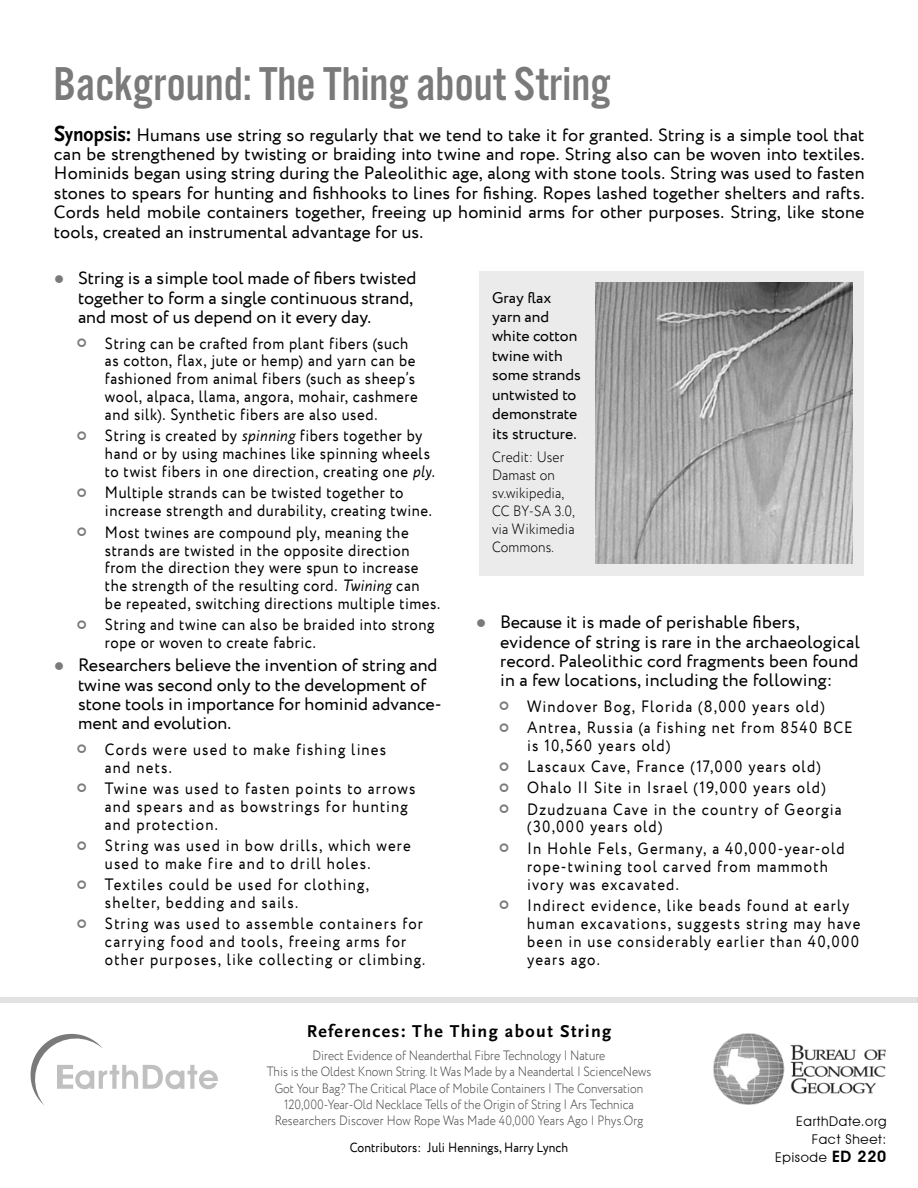
<style>
.page{position:relative;width:918px;height:1188px;background:#fff}
.page>*{position:absolute;margin:0;border:0;box-sizing:border-box;transform-origin:0 0}
.t1{font:49.35px "Alternate Got No 3 D";color:#7a7a7a}
.t2{font:18px/19.4px "Circe";color:#000}
.t3{font:700 18px "Scala Sans Pro";letter-spacing:.075em;color:#000}
.t4{font:16.5px/18px "Circe";letter-spacing:.065em;color:#000;scale:.9 1}
.t5{font:16.5px/18px "Circe";letter-spacing:.035em;color:#000;scale:.9 1}
.t6{font:16.5px/18px "Circe";letter-spacing:.04em;color:#000;scale:.9 1}
.t7{font:15.75px/19.5px "Circe";color:#000}
.t8{font:300 15px/18px "Circe";letter-spacing:.01em;color:#000;scale:.9 1}
.t9{font:300 13.5px/16.2px "Circe";color:#474747;text-align:center;scale:.87 1}
.t10{font:13.5px "Circe";letter-spacing:.01em;color:#000;scale:.9 1}
.t11{font:13.5px/18px "Avant Garde IT Cby BT";letter-spacing:.05em;color:#000;text-align:right}
.s1{font-family:"Scala Sans Pro";font-weight:700;font-size:22.95px}
.s2{font-family:"Scala Sans Pro";font-weight:700;font-size:21.3px}
.s3{color:#7a7a7a}
.s4{font-style:italic}
.s5{font-weight:600;font-size:15.75px}
</style>
<div class="page">
<img style="left:713px;top:1034px;width:173px;height:71px">
<svg style="left:30px;top:1033px;width:188px;height:72px"></svg>
<div style="left:0;top:998px;width:918px;height:5px;background:#e2e2e2"></div>
<div style="left:479px;top:271px;width:385px;height:305px;background:#ebebeb"></div>
<img style="left:596px;top:282px;width:257px;height:282px">
<h1 class="t1" style="left:53px;top:58px;width:558px">Background: The Thing about String</h1>
<p class="t2" style="left:54px;top:125px;width:812px;text-align:justify"><span class="s1">S</span><span class="s2">ynopsis:</span> Humans use string so regularly that we tend to take it for granted. String is a simple tool that can be strengthened by twisting or braiding into twine and rope. String also can be woven into textiles.<br>Hominids began using string during the Paleolithic age, along with stone tools. String was used to fasten stones to spears for hunting and fishhooks to lines for fishing. Ropes lashed together shelters and rafts.<br>Cords held mobile containers together, freeing up hominid arms for other purposes. String, like stone tools, created an instrumental advantage for us.</p>
<p class="t2" style="left:78px;top:269px;width:340px;text-indent:-24px"><span class="s3">●</span> String is a simple tool made of fibers twisted together to form a single continuous strand, and most of us depend on it every day.</p>
<p class="t6" style="left:105px;top:334px;width:349px">String can be crafted from plant fibers (such as cotton, flax, jute or hemp) and yarn can be fashioned from animal fibers (such as sheep’s wool, alpaca, llama, angora, mohair, cashmere and silk). Synthetic fibers are also used.</p>
<p class="t5" style="left:105px;top:427px;width:368px">String is created by <span class="s4">spinning</span> fibers together by hand or by using machines like spinning wheels to twist fibers in one direction, creating one <span class="s4">ply</span>.</p>
<p class="t5" style="left:105px;top:484px;width:365px">Multiple strands can be twisted together to increase strength and durability, creating twine.</p>
<p class="t5" style="left:105px;top:524px;width:374px">Most twines are compound ply, meaning the strands are twisted in the opposite direction from the direction they were spun to increase the strength of the resulting cord. <span class="s4">Twining</span> can<br>be repeated, switching directions multiple times.</p>
<p class="t6" style="left:105px;top:616px;width:368px">String and twine can also be braided into strong rope or woven to create fabric.</p>
<p class="t2" style="left:78px;top:656px;width:365px;text-indent:-24px"><span class="s3">●</span> Researchers believe the invention of string and twine was second only to the development of stone tools in importance for hominid advance&shy;ment and evolution.</p>
<p class="t4" style="left:105px;top:741px;width:314px">Cords were used to make fishing lines and nets.</p>
<p class="t4" style="left:105px;top:780px;width:347px">Twine was used to fasten points to arrows and spears and as bowstrings for hunting and protection.</p>
<p class="t4" style="left:105px;top:837px;width:341px">String was used in bow drills, which were used to make fire and to drill holes.</p>
<p class="t4" style="left:105px;top:876px;width:295px">Textiles could be used for clothing, shelter, bedding and sails.</p>
<p class="t4" style="left:105px;top:915px;width:358px">String was used to assemble containers for carrying food and tools, freeing arms for other purposes, like collecting or climbing.</p>
<p class="t7" style="left:492px;top:288px;width:90px">Gray flax yarn and white cotton twine with some strands untwisted to demonstrate its structure.</p>
<p class="t8" style="left:492px;top:449px;width:94px">Credit: User<br>Damast on sv.wikipedia,<br>CC BY-SA 3.0, via Wikimedia<br>Commons.</p>
<p class="t2" style="left:500px;top:613px;width:361px;text-indent:-24px"><span class="s3">●</span> Because it is made of perishable fibers, evidence of string is rare in the archaeological record. Paleolithic cord fragments been found in a few locations, including the following:</p>
<p class="t4" style="left:527px;top:696px;width:363px;line-height:21.1px">Windover Bog, Florida (8,000 years old)<br>Antrea, Russia (a fishing net from 8540 BCE</p>
<p class="t4" style="left:527px;top:735px;width:351px;line-height:21.1px">is 10,560 years old)<br>Lascaux Cave, France (17,000 years old)<br>Ohalo II Site in Israel (19,000 years old)<br>Dzudzuana Cave in the country of Georgia</p>
<p class="t4" style="left:527px;top:817px;width:354px;line-height:21.1px">(30,000 years old)<br>In Hohle Fels, Germany, a 40,000-year-old</p>
<p class="t4" style="left:527px;top:858px;width:336px">rope-twining tool carved from mammoth ivory was excavated.</p>
<p class="t4" style="left:527px;top:897px;width:372px">Indirect evidence, like beads found at early human excavations, suggests string may have been in use considerably earlier than 40,000 years ago.</p>
<p class="t3" style="left:307px;top:1021px;width:306px">References: The Thing about String</p>
<p class="t9" style="left:267px;top:1048px;width:444px">Direct Evidence of Neanderthal Fibre Technology | Nature<br>This is the Oldest Known String. It Was Made by a Neandertal | ScienceNews Got Your Bag? The Critical Place of Mobile Containers | The Conversation 120,000-Year-Old Necklace Tells of the Origin of String | Ars Technica Researchers Discover How Rope Was Made 40,000 Years Ago | Phys.Org</p>
<p class="t10" style="left:350px;top:1139px;width:244px">Contributors: Juli Hennings, Harry Lynch</p>
<p class="t11" style="left:775px;top:1113px;width:113px">EarthDate.org<br>Fact Sheet:<br>Episode <span class="s5">ED 220</span></p>
</div>
